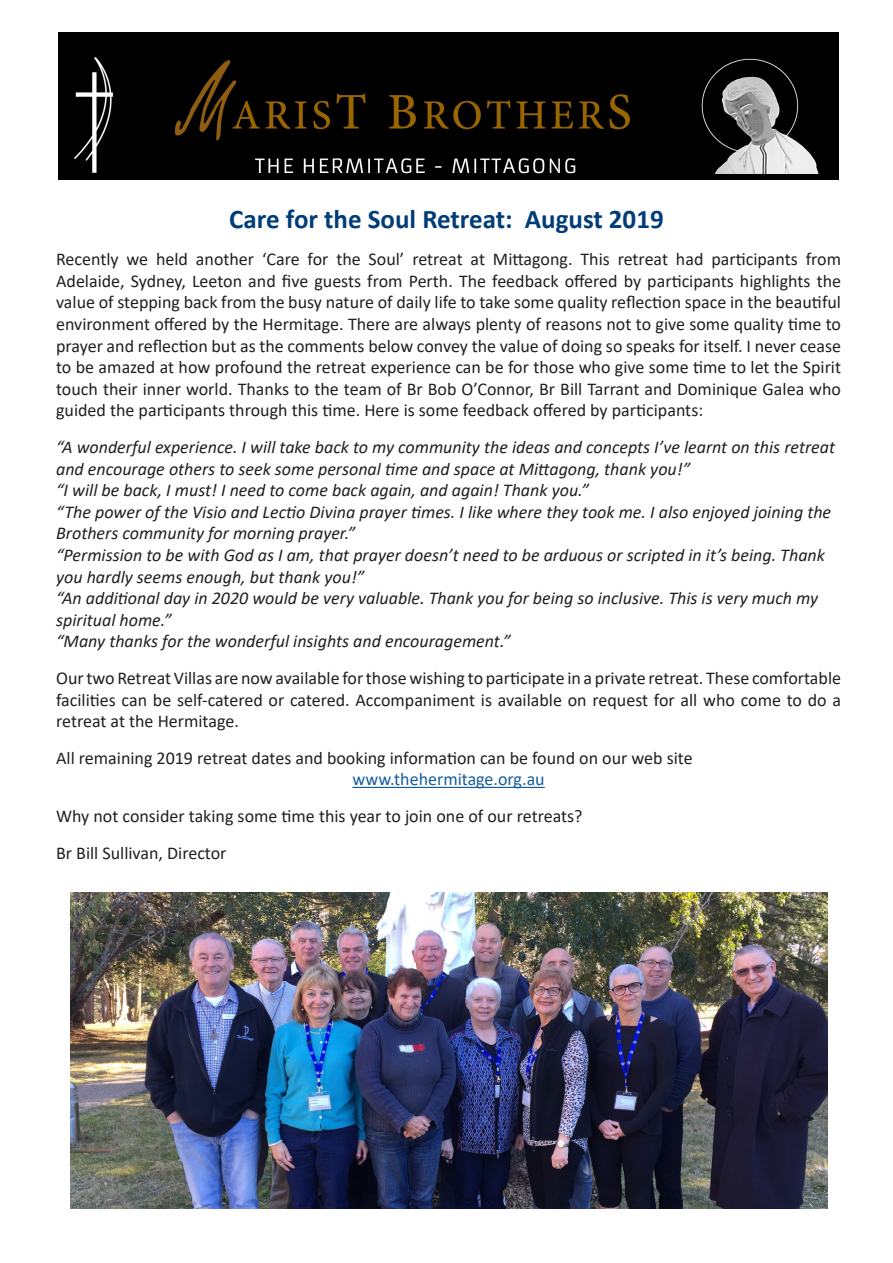
<style>
.page{position:relative;width:893px;height:1263px;background:#fff}
.page>*{position:absolute;margin:0;border:0;box-sizing:border-box;transform-origin:0 0}
.t1{font:700 27px "Calibri";color:#003d78}
.t2{font:18px/21.6px "Calibri";color:#231f20;text-align:justify}
.t3{font:italic 18px/21.6px "Calibri";color:#231f20}
.t4{font:18px "Calibri";color:#175d9e}
</style>
<div class="page">
<hr style="left:352px;top:787px;width:193px;height:1px;background:#175d9e">
<img style="left:70px;top:892px;width:757px;height:317px">
<img style="left:59px;top:33px;width:779px;height:147px">
<p class="t1" style="left:229px;top:200px;width:436px">Care for the Soul Retreat: August 2019</p>
<p class="t2" style="left:56px;top:248px;width:786px">Recently we held another ‘Care for the Soul’ retreat at Mittagong. This retreat had participants from Adelaide, Sydney, Leeton and five guests from Perth. The feedback offered by participants highlights the value of stepping back from the busy nature of daily life to take some quality reflection space in the beautiful environment offered by the Hermitage. There are always plenty of reasons not to give some quality time to prayer and reflection but as the comments below convey the value of doing so speaks for itself. I never cease to be amazed at how profound the retreat experience can be for those who give some time to let the Spirit touch their inner world. Thanks to the team of Br Bob O’Connor, Br Bill Tarrant and Dominique Galea who guided the participants through this time. Here is some feedback offered by participants:</p>
<p class="t3" style="left:56px;top:435px;width:780px">“A wonderful experience. I will take back to my community the ideas and concepts I’ve learnt on this retreat and encourage others to seek some personal time and space at Mittagong, thank you!”</p>
<p class="t3" style="left:56px;top:479px;width:534px">“I will be back, I must! I need to come back again, and again! Thank you.”</p>
<p class="t3" style="left:56px;top:500px;width:777px">“The power of the Visio and Lectio Divina prayer times. I like where they took me. I also enjoyed joining the<br>Brothers community for morning prayer.”</p>
<p class="t3" style="left:56px;top:543px;width:770px">“Permission to be with God as I am, that prayer doesn’t need to be arduous or scripted in it’s being. Thank you hardly seems enough, but thank you!”</p>
<p class="t3" style="left:56px;top:587px;width:763px">“An additional day in 2020 would be very valuable. Thank you for being so inclusive. This is very much my spiritual home.”</p>
<p class="t3" style="left:56px;top:630px;width:456px">“Many thanks for the wonderful insights and encouragement.”</p>
<p class="t2" style="left:56px;top:667px;width:786px">Our two Retreat Villas are now available for those wishing to participate in a private retreat. These comfortable facilities can be self-catered or catered. Accompaniment is available on request for all who come to do a retreat at the Hermitage.</p>
<p class="t2" style="left:56px;top:746px;width:638px">All remaining 2019 retreat dates and booking information can be found on our web site</p>
<p class="t4" style="left:352px;top:767px;width:194px">www.thehermitage.org.au</p>
<p class="t2" style="left:56px;top:805px;width:528px">Why not consider taking some time this year to join one of our retreats?</p>
<p class="t2" style="left:56px;top:841px;width:172px">Br Bill Sullivan, Director</p>
</div>
